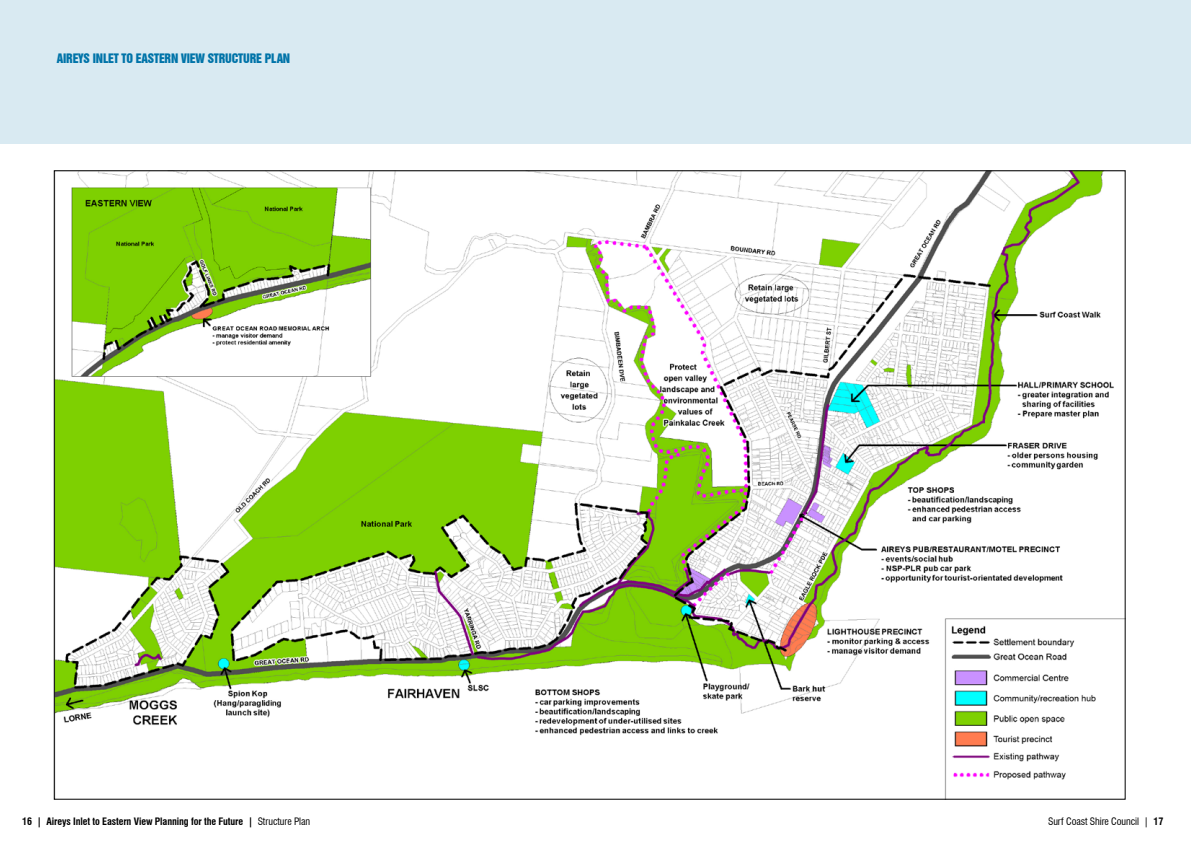
<style>
.page{position:relative;width:1191px;height:842px;background:#fff}
.page>*{position:absolute;margin:0;border:0;box-sizing:border-box;transform-origin:0 0}
.t1{font:12px "Swiss 921 BT Regular A";letter-spacing:-.01em;color:#0074a9}
.t2{font:700 condensed 10px "Swiss 721 BT";letter-spacing:-.01em;color:#000}
.t3{font:condensed 10px "Swiss 721 BT";letter-spacing:-.01em;color:#000}
.s1{font-weight:400}
.s2{font-weight:700}
</style>
<div class="page">
<img style="left:56px;top:172px;width:1067px;height:625px">
<div style="left:0;top:0;width:1191px;height:144px;background:#d9eaf2"></div>
<p class="t1" style="left:57px;top:51px;width:43px">AIREYS INLET</p>
<p class="t1" style="left:121px;top:51px;width:28px">TO EASTERN</p>
<p class="t1" style="left:181px;top:51px;width:40px">VIEW STRUCTURE</p>
<p class="t1" style="left:265px;top:51px;width:14px">PLAN</p>
<p class="t2" style="left:22px;top:816px;width:289px">16 | Aireys Inlet to Eastern View Planning for the Future | <span class="s1">Structure Plan</span></p>
<p class="t3" style="left:1048px;top:816px;width:117px">Surf Coast Shire Council | <span class="s2">17</span></p>
</div>
